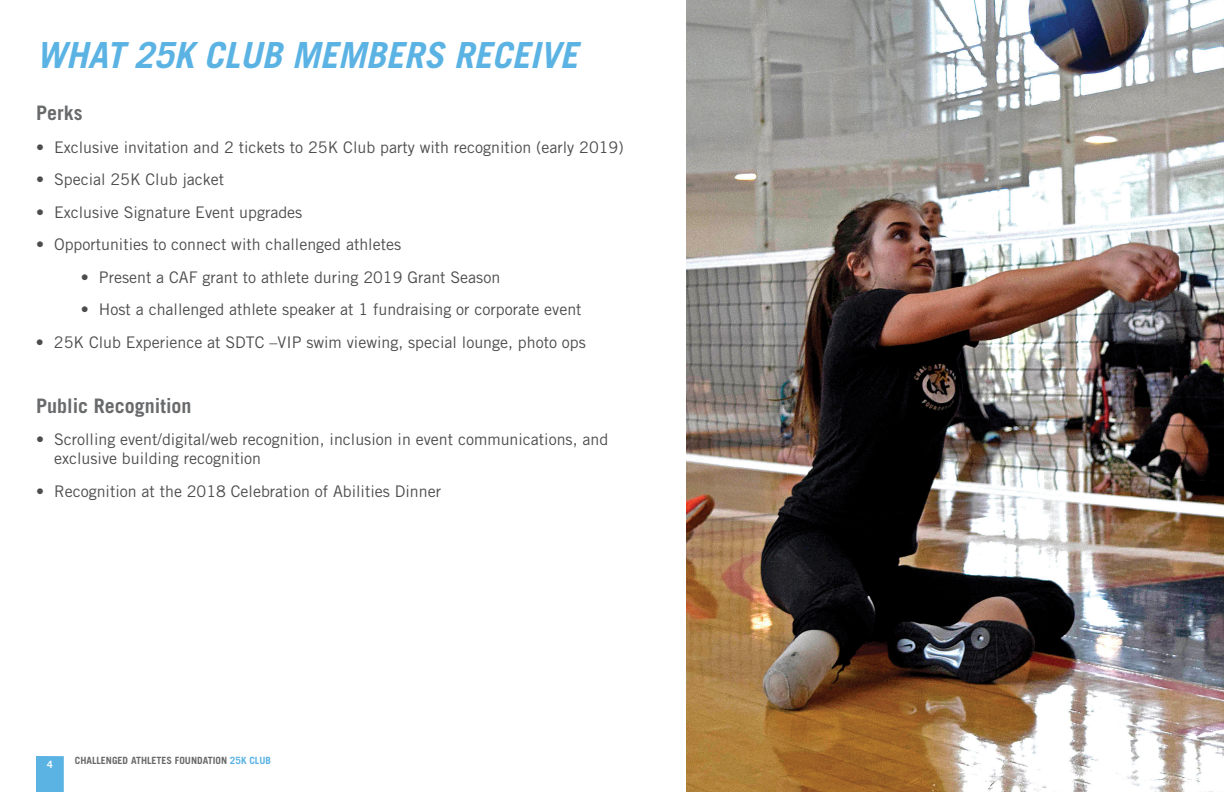
<style>
.page{position:relative;width:1224px;height:792px;background:#fff}
.page>*{position:absolute;margin:0;border:0;box-sizing:border-box;transform-origin:0 0}
.t1{font:italic 700 36px "Trade Gothic";color:#5bb3e4}
.t2{font:700 20px "Trade Gothic";color:#696a6c}
.t3{font:16px/19px "Trade Gothic";color:#4d4d4f}
.t4{font:700 10px "Trade Gothic";color:#696a6c}
.t5{font:700 10px "Trade Gothic";color:#fff}
.s1{color:#5bb3e4}
</style>
<div class="page">
<div style="left:36px;top:756px;width:28px;height:36px;background:#5bb3e4"></div>
<img style="left:687px;top:0;width:537px;height:792px">
<h1 class="t1" style="left:36px;top:33px;width:543px">WHAT 25K CLUB MEMBERS RECEIVE</h1>
<p class="t2" style="left:36px;top:101px;width:48px">Perks</p>
<p class="t3" style="left:36px;top:138px;width:589px">• Exclusive invitation and 2 tickets to 25K Club party with recognition (early 2019)</p>
<p class="t3" style="left:36px;top:170px;width:190px">• Special 25K Club jacket</p>
<p class="t3" style="left:36px;top:203px;width:268px">• Exclusive Signature Event upgrades</p>
<p class="t3" style="left:36px;top:235px;width:367px">• Opportunities to connect with challenged athletes</p>
<p class="t3" style="left:81px;top:268px;width:421px">• Present a CAF grant to athlete during 2019 Grant Season</p>
<p class="t3" style="left:81px;top:300px;width:502px">• Host a challenged athlete speaker at 1 fundraising or corporate event</p>
<p class="t3" style="left:36px;top:333px;width:551px">• 25K Club Experience at SDTC –VIP swim viewing, special lounge, photo ops</p>
<p class="t2" style="left:36px;top:394px;width:157px">Public Recognition</p>
<p class="t3" style="left:54px;top:430px;width:556px;text-indent:-18px">• Scrolling event/digital/web recognition, inclusion in event communications, and exclusive building recognition</p>
<p class="t3" style="left:36px;top:482px;width:407px">• Recognition at the 2018 Celebration of Abilities Dinner</p>
<p class="t5" style="left:47px;top:758px;width:7px">4</p>
<p class="t4" style="left:75px;top:754px;width:198px">CHALLENGED ATHLETES FOUNDATION <span class="s1">25K CLUB</span></p>
</div>
